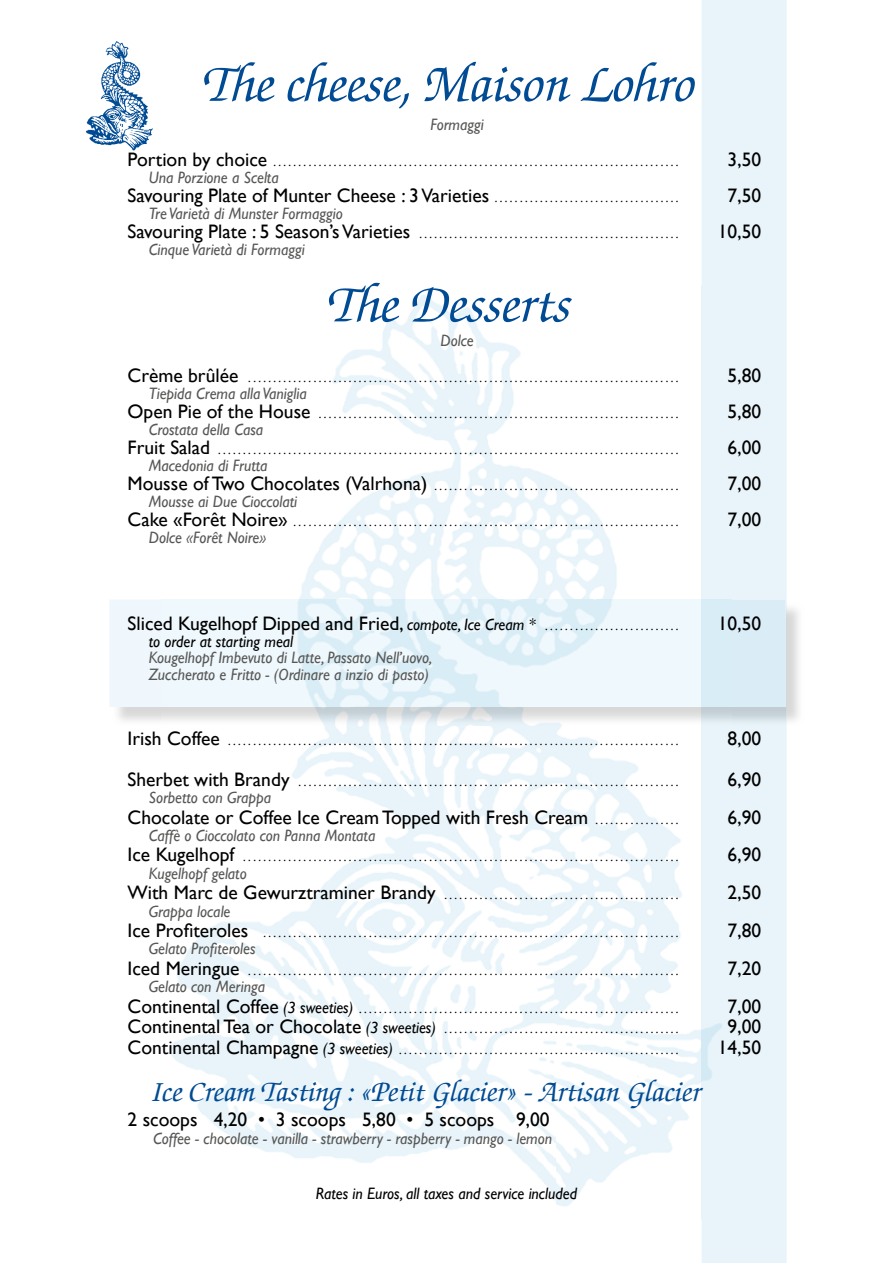
<style>
.page{position:relative;width:893px;height:1263px;background:#fff}
.page>*{position:absolute;margin:0;border:0;box-sizing:border-box;transform-origin:0 0}
.t1{font:italic 500 54px "Zapf Chancery";color:#004b93}
.t2{font:italic 500 30px "Zapf Chancery";color:#004b93}
.t3{font:19.5px "Gill Sans";color:#000}
.t4{font:italic 16.5px/16.5px "Gill Sans";color:#575756;scale:.95 1}
.t5{font:italic 16.5px "Gill Sans";color:#000;scale:.95 1}
.t6{font:12px "Gill Sans";color:#000}
.s1{font-size:19.5px}
.s2{font-size:12px}
.s3{font-style:italic;font-size:16.5px}
</style>
<div class="page">
<img style="left:162px;top:286px;width:540px;height:934px">
<div style="left:702px;top:0;width:85px;height:602px;background:#e8f4fa"></div>
<div style="left:702px;top:726px;width:85px;height:537px;background:#e8f4fa"></div>
<img style="left:86px;top:41px;width:67px;height:110px">
<img style="left:118px;top:602px;width:681px;height:124px">
<img style="left:731px;top:602px;width:56px;height:124px">
<div style="left:110px;top:600px;width:52px;height:107px;background:#eff7fc"></div>
<div style="left:731px;top:600px;width:55px;height:107px;background:#daedf7"></div>
<h1 class="t1" style="left:201px;top:56px;width:493px">The cheese, Maison Lohro</h1>
<h3 class="t4" style="left:430px;top:116px;width:58px">Formaggi</h3>
<p class="t6" style="left:128px;top:155px;width:552px"><span class="s1">Portion by choice</span> .................................................................................</p>
<h3 class="t3" style="left:728px;top:148px;width:35px">3,50</h3>
<h3 class="t4" style="left:149px;top:169px;width:138px">Una Porzione a Scelta</h3>
<h3 class="t3" style="left:128px;top:184px;width:552px">Savouring Plate of Munter Cheese : 3 Varieties <span class="s2">.....................................</span></h3>
<h3 class="t3" style="left:728px;top:184px;width:35px">7,50</h3>
<h3 class="t4" style="left:149px;top:205px;width:206px">Tre Varietà di Munster Formaggio</h3>
<p class="t6" style="left:128px;top:227px;width:552px"><span class="s1">Savouring Plate : 5 Season’s Varieties</span> ....................................................</p>
<h3 class="t3" style="left:718px;top:220px;width:45px">10,50</h3>
<h3 class="t4" style="left:149px;top:241px;width:166px">Cinque Varietà di Formaggi</h3>
<h1 class="t1" style="left:326px;top:276px;width:243px">The Desserts</h1>
<h3 class="t4" style="left:441px;top:332px;width:36px">Dolce</h3>
<p class="t6" style="left:128px;top:371px;width:552px"><span class="s1">Crème brûlée</span> ......................................................................................</p>
<h3 class="t3" style="left:728px;top:364px;width:35px">5,80</h3>
<h3 class="t4" style="left:149px;top:385px;width:168px">Tiepida Crema alla Vaniglia</h3>
<p class="t6" style="left:128px;top:407px;width:552px"><span class="s1">Open Pie of the House</span> ........................................................................</p>
<h3 class="t3" style="left:728px;top:400px;width:35px">5,80</h3>
<h3 class="t4" style="left:149px;top:421px;width:122px">Crostata della Casa</h3>
<p class="t6" style="left:128px;top:443px;width:552px"><span class="s1">Fruit Salad</span> ............................................................................................</p>
<h3 class="t3" style="left:728px;top:436px;width:35px">6,00</h3>
<h3 class="t4" style="left:149px;top:457px;width:127px">Macedonia di Frutta</h3>
<p class="t6" style="left:128px;top:479px;width:552px"><span class="s1">Mousse of Two Chocolates (Valrhona)</span> .................................................</p>
<h3 class="t3" style="left:728px;top:472px;width:35px">7,00</h3>
<h3 class="t4" style="left:149px;top:493px;width:158px">Mousse ai Due Cioccolati</h3>
<p class="t6" style="left:128px;top:515px;width:552px"><span class="s1">Cake «Forêt Noire»</span> .............................................................................</p>
<h3 class="t3" style="left:728px;top:508px;width:35px">7,00</h3>
<h3 class="t4" style="left:149px;top:529px;width:125px">Dolce «Forêt Noire»</h3>
<h3 class="t3" style="left:128px;top:612px;width:552px">Sliced Kugelhopf Dipped and Fried, <span class="s3">compote, Ice Cream *</span> <span class="s2">. . . . . . . . . . . . . . . . . . . . . . . . . . .</span></h3>
<h3 class="t3" style="left:718px;top:612px;width:45px">10,50</h3>
<h3 class="t5" style="left:149px;top:632px;width:153px">to order at starting meal</h3>
<h3 class="t4" style="left:149px;top:649px;width:300px">Kougelhopf Imbevuto di Latte, Passato Nell’uovo,<br>Zuccherato e Fritto - (Ordinare a inzio di pasto)</h3>
<p class="t6" style="left:128px;top:734px;width:552px"><span class="s1">Irish Coffee</span> ..........................................................................................</p>
<h3 class="t3" style="left:728px;top:727px;width:35px">8,00</h3>
<p class="t6" style="left:128px;top:775px;width:552px"><span class="s1">Sherbet with Brandy</span> ............................................................................</p>
<h3 class="t3" style="left:728px;top:768px;width:35px">6,90</h3>
<h3 class="t4" style="left:149px;top:789px;width:130px">Sorbetto con Grappa</h3>
<h3 class="t3" style="left:128px;top:805px;width:552px">Chocolate or Coffee Ice Cream Topped with Fresh Cream <span class="s2">. . . . . . . . . . . . . . . . .</span></h3>
<h3 class="t3" style="left:728px;top:805px;width:35px">6,90</h3>
<h3 class="t4" style="left:149px;top:827px;width:240px">Caffè o Cioccolato con Panna Montata</h3>
<p class="t6" style="left:128px;top:850px;width:552px"><span class="s1">Ice Kugelhopf</span> .......................................................................................</p>
<h3 class="t3" style="left:728px;top:843px;width:35px">6,90</h3>
<h3 class="t4" style="left:149px;top:865px;width:105px">Kugelhopf gelato</h3>
<p class="t6" style="left:128px;top:888px;width:552px"><span class="s1">With Marc de Gewurztraminer Brandy</span> ...............................................</p>
<h3 class="t3" style="left:728px;top:881px;width:35px">2,50</h3>
<h3 class="t4" style="left:149px;top:903px;width:87px">Grappa locale</h3>
<p class="t6" style="left:128px;top:926px;width:552px"><span class="s1">Ice Profiteroles</span> ...................................................................................</p>
<h3 class="t3" style="left:728px;top:919px;width:35px">7,80</h3>
<h3 class="t4" style="left:149px;top:940px;width:114px">Gelato Profiteroles</h3>
<p class="t6" style="left:128px;top:964px;width:552px"><span class="s1">Iced Meringue</span> ......................................................................................</p>
<h3 class="t3" style="left:728px;top:957px;width:35px">7,20</h3>
<h3 class="t4" style="left:149px;top:978px;width:124px">Gelato con Meringa</h3>
<p class="t6" style="left:128px;top:1001px;width:552px"><span class="s1">Continental Coffee</span> <span class="s3">(3 sweeties)</span> ................................................................</p>
<h3 class="t3" style="left:728px;top:995px;width:35px">7,00</h3>
<p class="t6" style="left:128px;top:1022px;width:552px"><span class="s1">Continental Tea or Chocolate</span> <span class="s3">(3 sweeties)</span> ...............................................</p>
<h3 class="t3" style="left:728px;top:1015px;width:35px">9,00</h3>
<p class="t6" style="left:128px;top:1042px;width:552px"><span class="s1">Continental Champagne</span> <span class="s3">(3 sweeties)</span> ........................................................</p>
<h3 class="t3" style="left:718px;top:1035px;width:45px">14,50</h3>
<h2 class="t2" style="left:149px;top:1076px;width:552px">Ice Cream Tasting : «Petit Glacier» - Artisan Glacier</h2>
<h3 class="t3" style="left:128px;top:1108px;width:423px">2 scoops 4,20 • 3 scoops 5,80 • 5 scoops 9,00</h3>
<h3 class="t4" style="left:153px;top:1130px;width:422px">Coffee - chocolate - vanilla - strawberry - raspberry - mango - lemon</h3>
<h3 class="t5" style="left:316px;top:1184px;width:277px">Rates in Euros, all taxes and service included</h3>
</div>
